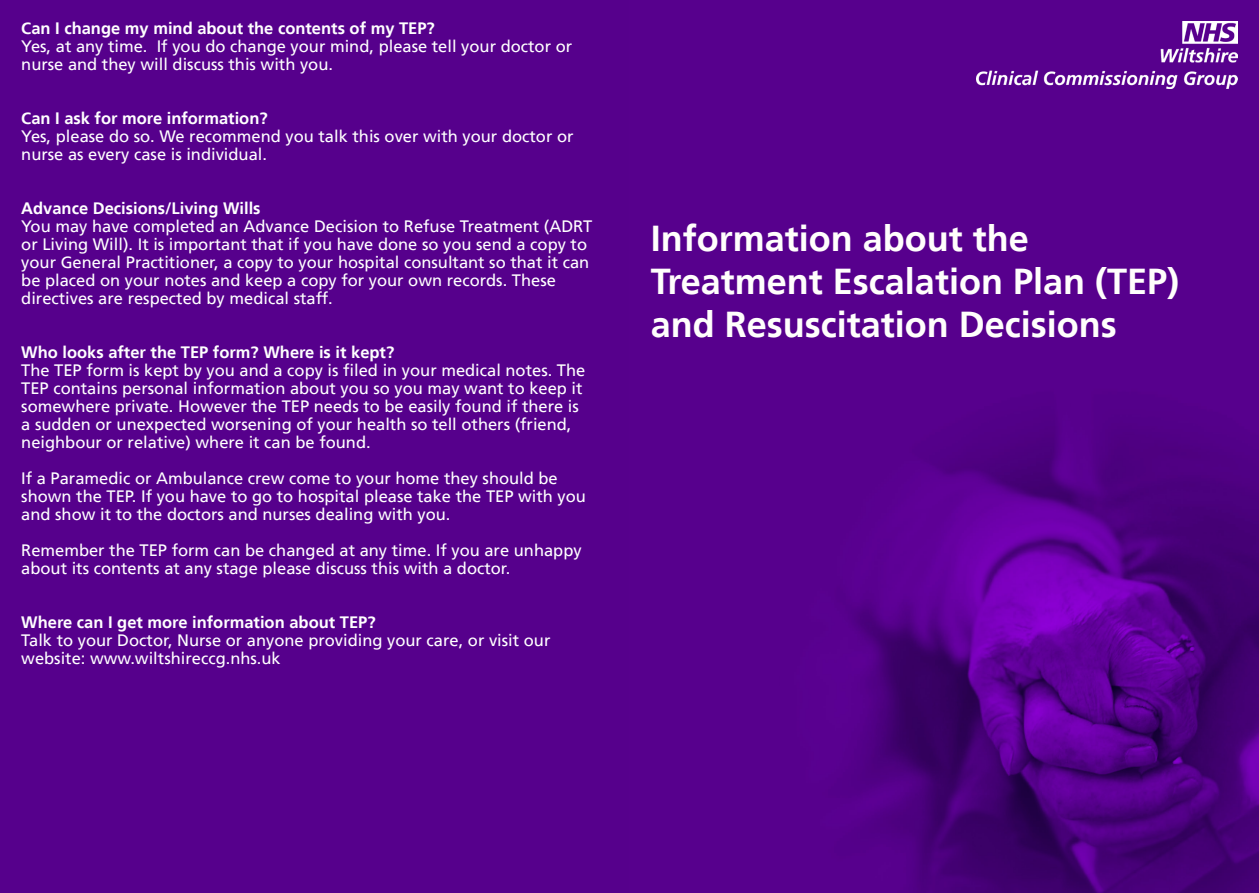
<style>
.page{position:relative;width:1259px;height:893px;background:#fff}
.page>*{position:absolute;margin:0;border:0;box-sizing:border-box;transform-origin:0 0}
.t1{font:700 36px/43.2px "Frutiger";color:#fffefc}
.t2{font:16.5px/18px "Frutiger";color:#fff}
.t3{font:700 16.5px "Frutiger";color:#fff}
</style>
<div class="page">
<div style="left:0;top:0;width:629px;height:893px;background:#56008c"></div>
<img style="left:629px;top:0;width:630px;height:893px">
<img style="left:976px;top:21px;width:261px;height:68px">
<p class="t3" style="left:21px;top:18px;width:415px">Can I change my mind about the contents of my TEP?</p>
<p class="t2" style="left:21px;top:37px;width:552px">Yes, at any time. If you do change your mind, please tell your doctor or nurse and they will discuss this with you.</p>
<p class="t3" style="left:21px;top:108px;width:248px">Can I ask for more information?</p>
<p class="t2" style="left:21px;top:127px;width:554px">Yes, please do so. We recommend you talk this over with your doctor or nurse as every case is individual.</p>
<p class="t3" style="left:21px;top:198px;width:241px">Advance Decisions/Living Wills</p>
<p class="t2" style="left:21px;top:217px;width:572px">You may have completed an Advance Decision to Refuse Treatment (ADRT or Living Will). It is important that if you have done so you send a copy to your General Practitioner, a copy to your hospital consultant so that it can be placed on your notes and keep a copy for your own records. These</p>
<p class="t2" style="left:21px;top:289px;width:313px">directives are respected by medical staff.</p>
<p class="t3" style="left:21px;top:342px;width:374px">Who looks after the TEP form? Where is it kept?</p>
<p class="t2" style="left:21px;top:361px;width:565px">The TEP form is kept by you and a copy is filed in your medical notes. The TEP contains personal information about you so you may want to keep it somewhere private. However the TEP needs to be easily found if there is a sudden or unexpected worsening of your health so tell others (friend, neighbour or relative) where it can be found.</p>
<p class="t2" style="left:21px;top:469px;width:566px">If a Paramedic or Ambulance crew come to your home they should be shown the TEP. If you have to go to hospital please take the TEP with you and show it to the doctors and nurses dealing with you.</p>
<p class="t2" style="left:21px;top:541px;width:562px">Remember the TEP form can be changed at any time. If you are unhappy about its contents at any stage please discuss this with a doctor.</p>
<p class="t3" style="left:21px;top:612px;width:356px">Where can I get more information about TEP?</p>
<p class="t2" style="left:21px;top:631px;width:531px">Talk to your Doctor, Nurse or anyone providing your care, or visit our</p>
<p class="t2" style="left:21px;top:649px;width:261px">website: www.wiltshireccg.nhs.uk</p>
<p class="t1" style="left:651px;top:217px;width:380px">Information about the</p>
<p class="t1" style="left:651px;top:260px;width:530px">Treatment Escalation Plan (TEP) and Resuscitation Decisions</p>
</div>
